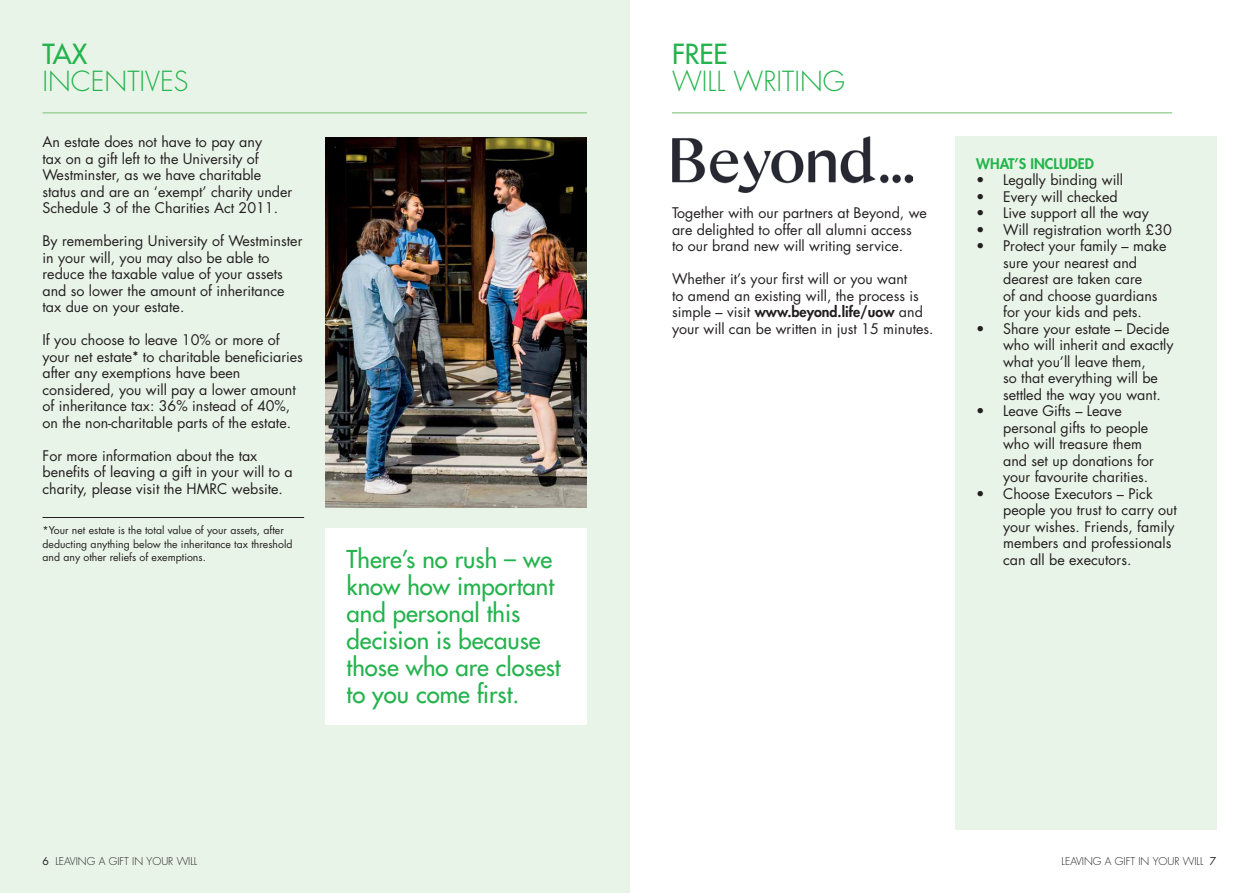
<style>
.page{position:relative;width:1259px;height:893px;background:#fff}
.page>*{position:absolute;margin:0;border:0;box-sizing:border-box;transform-origin:0 0}
.t1{font:300 27px "Futura";color:#24b34d}
.t2{font:27px "Futura";color:#24b34d}
.t3{font:24px/27px "Futura";color:#24b34d}
.t4{font:14.25px/16.5px "Futura";color:#231f20}
.t5{font:800 14.25px "Futura";color:#24b34d}
.t6{font:10.5px/13.5px "Futura";color:#231f20}
.t7{font:300 10.5px "Futura";color:#231f20}
.s1{font-style:inherit}
.s2{font-weight:800}
.s3{font-weight:400}
</style>
<div class="page">
<div style="left:0;top:0;width:629px;height:893px;background:#e9f4e8"></div>
<hr style="left:43px;top:517px;width:261px;height:1px;background:#231f20">
<img style="left:325px;top:137px;width:262px;height:370px">
<hr style="left:43px;top:112px;width:544px;height:2px;background:#a0d39e">
<hr style="left:672px;top:112px;width:500px;height:2px;background:#a0d39e">
<img style="left:672px;top:136px;width:240px;height:57px">
<div style="left:955px;top:136px;width:261px;height:693px;background:#e9f4e8"></div>
<div style="left:325px;top:528px;width:262px;height:197px;background:#fff"></div>
<h1 class="t2" style="left:43px;top:37px;width:46px">TAX</h1>
<h1 class="t1" style="left:43px;top:65px;width:148px">INCENTIVES</h1>
<p class="t4" style="left:43px;top:134px;width:251px">An estate does not have to pay any<br>tax on a gift left to the University of Westminster, as we have charitable status and are an ‘exempt’ charity under Schedule 3 of the Charities Act 2011.</p>
<p class="t4" style="left:43px;top:233px;width:261px">By remembering University of Westminster in your will, you may also be able to reduce the taxable value of your assets and so lower the amount of inheritance tax due on your estate.</p>
<p class="t4" style="left:43px;top:332px;width:262px">If you choose to leave 10% or more of your net estate<span class="s1">*</span> to charitable beneficiaries after any exemptions have been considered, you will pay a lower amount of inheritance tax: 36% instead of 40%, on the non-charitable parts of the estate.</p>
<p class="t4" style="left:43px;top:447px;width:252px">For more information about the tax benefits of leaving a gift in your will to a charity, please visit the HMRC website.</p>
<p class="t6" style="left:43px;top:524px;width:251px">*Your net estate is the total value of your assets, after deducting anything below the inheritance tax threshold and any other reliefs of exemptions.</p>
<h1 class="t2" style="left:672px;top:37px;width:57px">FREE</h1>
<h1 class="t1" style="left:672px;top:65px;width:175px">WILL WRITING</h1>
<p class="t5" style="left:976px;top:154px;width:119px">WHAT’S INCLUDED</p>
<p class="t4" style="left:976px;top:172px;width:148px">• Legally binding will</p>
<p class="t4" style="left:976px;top:188px;width:143px">• Every will checked</p>
<p class="t4" style="left:976px;top:205px;width:174px">• Live support all the way</p>
<p class="t4" style="left:976px;top:221px;width:197px">• Will registration worth £30</p>
<p class="t4" style="left:1003px;top:238px;width:165px;text-indent:-27px">• Protect your family – make sure your nearest and dearest are taken care<br>of and choose guardians for your kids and pets.</p>
<p class="t4" style="left:1003px;top:320px;width:172px;text-indent:-27px">• Share your estate – Decide who will inherit and exactly what you’ll leave them,<br>so that everything will be settled the way you want.</p>
<p class="t4" style="left:1003px;top:403px;width:152px;text-indent:-27px">• Leave Gifts – Leave personal gifts to people who will treasure them and set up donations for your favourite charities.</p>
<p class="t4" style="left:1003px;top:485px;width:175px;text-indent:-27px">• Choose Executors – Pick people you trust to carry out your wishes. Friends, family members and professionals</p>
<p class="t4" style="left:672px;top:205px;width:256px">Together with our partners at Beyond, we are delighted to offer all alumni access<br>to our brand new will writing service.</p>
<p class="t4" style="left:672px;top:271px;width:263px">Whether it’s your first will or you want<br>to amend an existing will, the process is simple – visit <span class="s2">www.beyond.life/uow</span> and your will can be written in just 15 minutes.</p>
<h2 class="t3" style="left:347px;top:546px;width:207px">There’s no rush – we</h2>
<p class="t4" style="left:1003px;top:551px;width:130px">can all be executors.</p>
<h2 class="t3" style="left:347px;top:573px;width:216px">know how important and personal this decision is because those who are closest to you come first.</h2>
<p class="t7" style="left:43px;top:855px;width:156px"><span class="s3">6</span> LEAVING A GIFT IN YOUR WILL</p>
<p class="t7" style="left:1061px;top:855px;width:156px">LEAVING A GIFT IN YOUR WILL <span class="s3">7</span></p>
</div>
